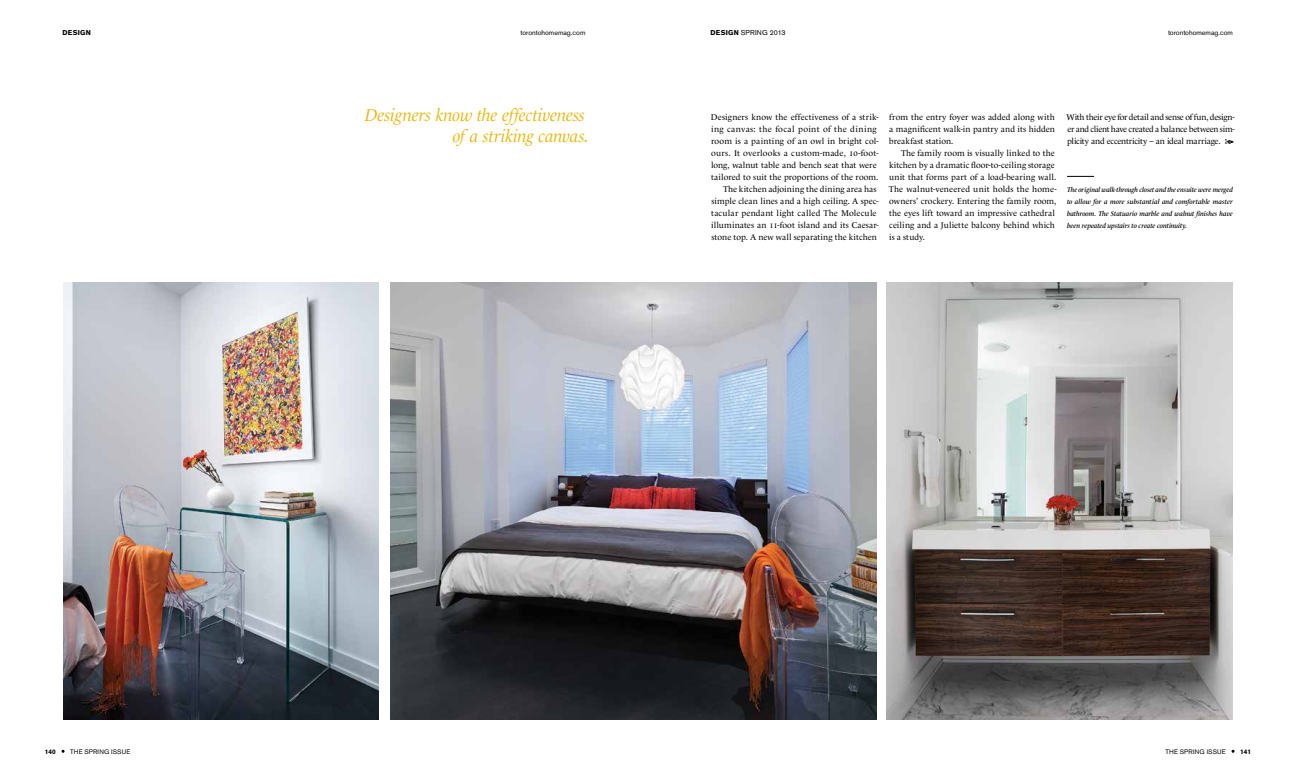
<style>
.page{position:relative;width:1296px;height:783px;background:#fff}
.page>*{position:absolute;margin:0;border:0;box-sizing:border-box;transform-origin:0 0}
.t1{font:italic 17.5px/21px "Le Monde Livre";letter-spacing:-.015em;color:#e9b815;text-align:right}
.t2{font:8.5px/12px "Le Monde Livre";letter-spacing:.01em;color:#000;text-align:justify}
.t3{font:italic 600 7px/12px "Le Monde Livre";letter-spacing:-.015em;color:#000;text-align:justify}
.t4{font:7px "Akzidenz Grotesk BE";color:#000}
.t5{font:7px "Akzidenz Grotesk BE";letter-spacing:.03em;color:#000}
.t6{font:700 7px "Akzidenz Grotesk BE";letter-spacing:.035em;color:#000}
.t7{font:6.5px "Akzidenz Grotesk BE";letter-spacing:.03em;color:#000}
.t8{font:700 6.5px "Akzidenz Grotesk BE";color:#000}
.s1{font-weight:700}
.s2{font-family:"Le Monde Livre Normal SC"}
.s3{font-family:"Garamond Premr Pro";font-size:10px}
</style>
<div class="page">
<img style="left:391px;top:283px;width:486px;height:437px">
<img style="left:63px;top:283px;width:316px;height:437px">
<img style="left:886px;top:283px;width:347px;height:437px">
<svg style="left:1067px;top:176px;width:27px;height:1px"></svg>
<p class="t6" style="left:63px;top:28px;width:30px">DESIGN</p>
<p class="t4" style="left:520px;top:28px;width:66px">torontohomemag.com</p>
<p class="t5" style="left:711px;top:28px;width:77px"><span class="s1">DESIGN</span> Spring 2013</p>
<p class="t4" style="left:1168px;top:28px;width:66px">torontohomemag.com</p>
<h1 class="t1" style="left:365px;top:105px;width:226px">Designers know the effectiveness of a striking canvas.</h1>
<p class="t2" style="left:711px;top:111px;width:169px;text-align:right">Designers know the effectiveness of a strik&shy;ing canvas: the focal point of the dining room is a painting of an owl in bright col&shy;ours. It overlooks a custom-made, <span class="s2">10</span>-foot&shy;long, walnut table and bench seat that were tailored to suit the proportions of the room.<br>The kitchen adjoining the dining area has simple clean lines and a high ceiling. A spec&shy;tacular pendant light called The Molecule illuminates an <span class="s2">11</span>-foot island and its Caesar&shy;stone top. A new wall separating the kitchen</p>
<p class="t2" style="left:889px;top:111px;width:167px">from the entry foyer was added along with a magnificent walk-in pantry and its hidden breakfast station.</p>
<p class="t2" style="left:889px;top:147px;width:169px;text-align:left;text-indent:12px">The family room is visually linked to the kitchen by a dramatic floor-to-ceiling storage unit that forms part of a load-bearing wall.<br>The walnut-veneered unit holds the home&shy;owners’ crockery. Entering the family room, the eyes lift toward an impressive cathedral ceiling and a Juliette balcony behind which is a study.</p>
<p class="t2" style="left:1067px;top:111px;width:170px">With their eye for detail and sense of fun, design&shy;er and client have created a balance between sim&shy;plicity and eccentricity – an ideal marriage. <span class="s3">•</span></p>
<p class="t3" style="left:1067px;top:184px;width:167px">The original walk-through closet and the ensuite were merged to allow for a more substantial and comfortable master bathroom. The Statuario marble and walnut finishes have been repeated upstairs to create continuity.</p>
<p class="t8" style="left:45px;top:748px;width:13px">140</p>
<p class="t7" style="left:70px;top:748px;width:62px">The Spring Issue</p>
<p class="t7" style="left:1166px;top:748px;width:62px">The Spring Issue</p>
<p class="t8" style="left:1240px;top:748px;width:12px">141</p>
</div>
